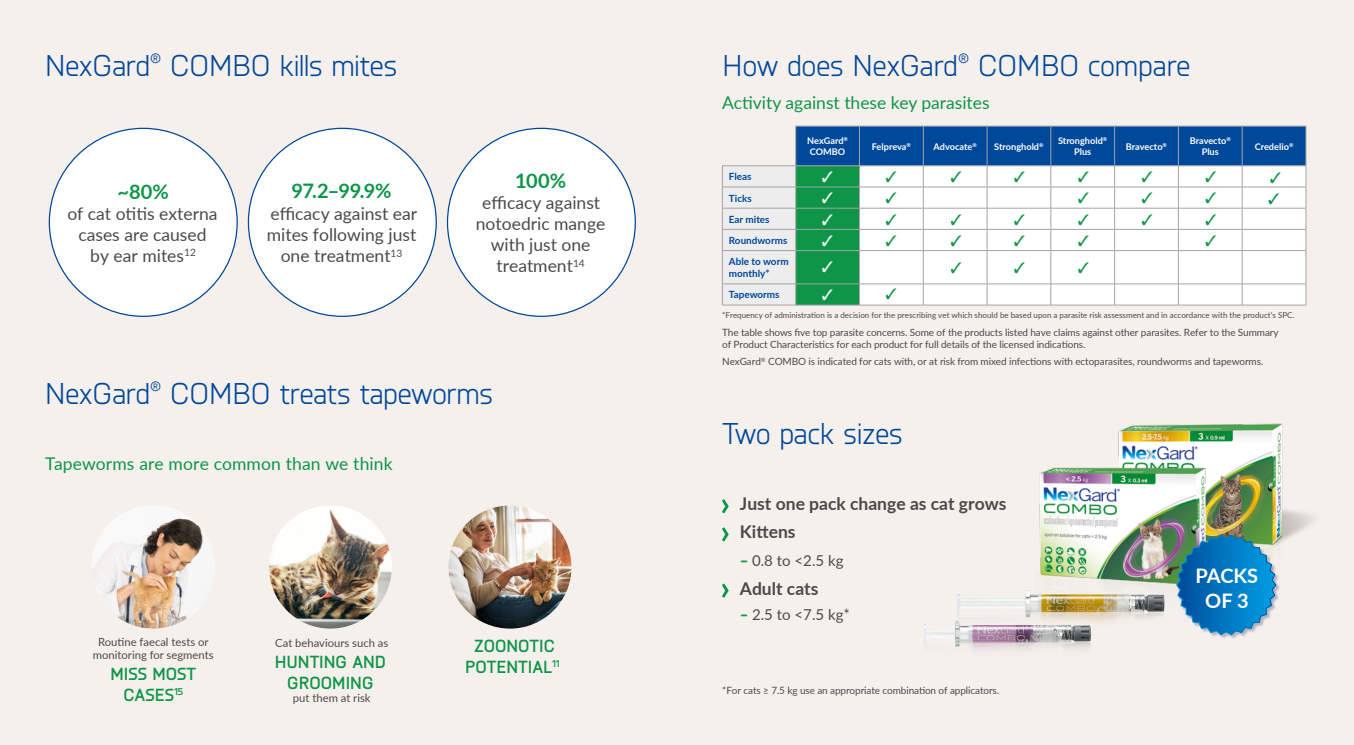
<style>
.page{position:relative;width:1354px;height:745px;background:#fff}
.page>*{position:absolute;margin:0;border:0;box-sizing:border-box;transform-origin:0 0}
.t1{font:30px "Knul";letter-spacing:-.005em;color:#00489a}
.t2{font:700 20px "Lato";letter-spacing:-.01em;color:#0e9548}
.t3{font:700 20px/24px "Lato";color:#fff;text-align:center}
.t4{font:17.5px/21px "Lato";color:#4a4a49;text-align:center}
.t5{font:17.5px "Lato";color:#0e9548}
.t6{font:700 17.5px/21px "Knul";color:#0e9548;text-align:center}
.t7{font:700 17.5px/28.1px "Lato";color:#4a4a49}
.t8{font:15px "Lato";color:#4a4a49}
.t9{font:11.25px/13.5px "Lato";color:#4a4a49;text-align:center}
.t10{font:10px/12px "Lato";letter-spacing:-.01em;color:#4a4a49}
.t11{font:700 9.88px/21.1px "Lato";color:#00489a}
.t12{font:700 9.25px/11px "Lato";color:#fff;text-align:center}
.t13{font:8px "Lato";color:#4a4a49}
.s1{font-weight:900;color:#0e9548}
</style>
<div class="page">
<div style="left:0;top:0;width:1354px;height:744px;background:#f6f0ed"></div>
<img style="left:269px;top:505px;width:123px;height:123px;border-radius:61px">
<img style="left:92px;top:505px;width:123px;height:123px;border-radius:61px">
<img style="left:448px;top:505px;width:123px;height:123px;border-radius:61px">
<div style="left:49px;top:128px;width:188px;height:188px;background:#fff;border-radius:50%"></div>
<div style="left:248px;top:128px;width:188px;height:188px;background:#fff;border-radius:50%"></div>
<div style="left:447px;top:128px;width:188px;height:188px;background:#fff;border-radius:50%"></div>
<hr style="left:722px;top:305px;width:73px;height:1px;background:#a4a4a4">
<hr style="left:795px;top:305px;width:64px;height:1px;background:#a4a4a4">
<hr style="left:859px;top:305px;width:64px;height:1px;background:#a4a4a4">
<hr style="left:923px;top:305px;width:64px;height:1px;background:#a4a4a4">
<hr style="left:987px;top:305px;width:64px;height:1px;background:#a4a4a4">
<hr style="left:1051px;top:305px;width:63px;height:1px;background:#a4a4a4">
<hr style="left:1114px;top:305px;width:64px;height:1px;background:#a4a4a4">
<hr style="left:1178px;top:305px;width:64px;height:1px;background:#a4a4a4">
<hr style="left:1242px;top:305px;width:64px;height:1px;background:#a4a4a4">
<img style="left:1039px;top:423px;width:276px;height:152px">
<svg style="left:722px;top:499px;width:6px;height:14px"></svg>
<svg style="left:722px;top:527px;width:6px;height:14px"></svg>
<svg style="left:722px;top:583px;width:6px;height:14px"></svg>
<div style="left:1176px;top:534px;width:104px;height:105px;background:#052453;opacity:.3"></div>
<svg style="left:1175px;top:533px;width:101px;height:102px;background:#2d88b8"></svg>
<img style="left:957px;top:575px;width:222px;height:61px">
<img style="left:924px;top:606px;width:201px;height:45px">
<svg style="left:722px;top:126px;width:584px;height:179px;background:#b5cdd6"></svg>
<h1 class="t1" style="left:45px;top:45px;width:353px">NexGard<sup>®</sup> COMBO kills mites</h1>
<h2 class="t2" style="left:117px;top:177px;width:53px">~80%</h2>
<h3 class="t4" style="left:67px;top:202px;width:152px">of cat otitis externa cases are caused by ear mites<sup>12</sup></h3>
<h2 class="t2" style="left:291px;top:176px;width:102px">97.2–99.9%</h2>
<h3 class="t4" style="left:267px;top:202px;width:152px">efficacy against ear mites following just one treatment<sup>13</sup></h3>
<h2 class="t2" style="left:515px;top:166px;width:52px">100%</h2>
<h3 class="t4" style="left:476px;top:192px;width:131px">efficacy against notoedric mange with just one treatment<sup>14</sup></h3>
<h1 class="t1" style="left:45px;top:373px;width:449px">NexGard<sup>®</sup> COMBO treats tapeworms</h1>
<h3 class="t5" style="left:45px;top:451px;width:349px">Tapeworms are more common than we think</h3>
<p class="t9" style="left:93px;top:634px;width:122px">Routine faecal tests or monitoring for segments</p>
<h3 class="t6" style="left:110px;top:661px;width:87px">MISS MOST<br>CASES<sup>15</sup></h3>
<p class="t9" style="left:275px;top:635px;width:115px">Cat behaviours such as</p>
<h3 class="t6" style="left:275px;top:649px;width:113px">HUNTING AND<br>GROOMING</h3>
<p class="t9" style="left:293px;top:690px;width:79px">put them at risk</p>
<h3 class="t6" style="left:465px;top:633px;width:96px">ZOONOTIC<br>POTENTIAL<sup>11</sup></h3>
<h1 class="t1" style="left:722px;top:45px;width:470px">How does NexGard<sup>®</sup> COMBO compare</h1>
<h3 class="t5" style="left:722px;top:90px;width:269px">Activity against these key parasites</h3>
<p class="t12" style="left:807px;top:135px;width:42px;text-align:left">NexGard<sup>®<br></sup>COMBO</p>
<p class="t12" style="left:872px;top:140px;width:41px">Felpreva<sup>®</sup></p>
<p class="t12" style="left:933px;top:140px;width:45px">Advocate<sup>®</sup></p>
<p class="t12" style="left:994px;top:140px;width:51px">Stronghold<sup>®</sup></p>
<p class="t12" style="left:1058px;top:135px;width:51px">Stronghold<sup>®<br></sup>Plus</p>
<p class="t12" style="left:1126px;top:140px;width:43px">Bravecto<sup>®</sup></p>
<p class="t12" style="left:1189px;top:135px;width:43px">Bravecto<sup>®<br></sup>Plus</p>
<p class="t12" style="left:1254px;top:140px;width:40px">Credelio<sup>®</sup></p>
<p class="t11" style="left:729px;top:166px;width:61px">Fleas<br>Ticks<br>Ear mites<br>Roundworms<br>Able to worm</p>
<p class="t11" style="left:729px;top:262px;width:52px">monthly*<br>Tapeworms</p>
<p class="t13" style="left:722px;top:309px;width:574px">*Frequency of administration is a decision for the prescribing vet which should be based upon a parasite risk assessment and in accordance with the product’s SPC.</p>
<p class="t10" style="left:722px;top:325px;width:558px">The table shows five top parasite concerns. Some of the products listed have claims against other parasites. Refer to the Summary of Product Characteristics for each product for full details of the licensed indications.</p>
<p class="t10" style="left:722px;top:355px;width:542px">NexGard<sup>®</sup> COMBO is indicated for cats with, or at risk from mixed infections with ectoparasites, roundworms and tapeworms.</p>
<h1 class="t1" style="left:722px;top:413px;width:182px">Two pack sizes</h1>
<h3 class="t7" style="left:740px;top:488px;width:268px">Just one pack change as cat grows<br>Kittens</h3>
<h3 class="t8" style="left:740px;top:550px;width:105px"><span class="s1">–</span> 0.8 to &lt;2.5 kg</h3>
<h3 class="t7" style="left:740px;top:573px;width:80px">Adult cats</h3>
<h3 class="t8" style="left:740px;top:603px;width:111px"><span class="s1">–</span> 2.5 to &lt;7.5 kg*</h3>
<p class="t10" style="left:722px;top:684px;width:278px">*For cats ≥ 7.5 kg use an appropriate combination of applicators.</p>
<h2 class="t3" style="left:1195px;top:563px;width:64px">PACKS<br>OF 3</h2>
</div>
